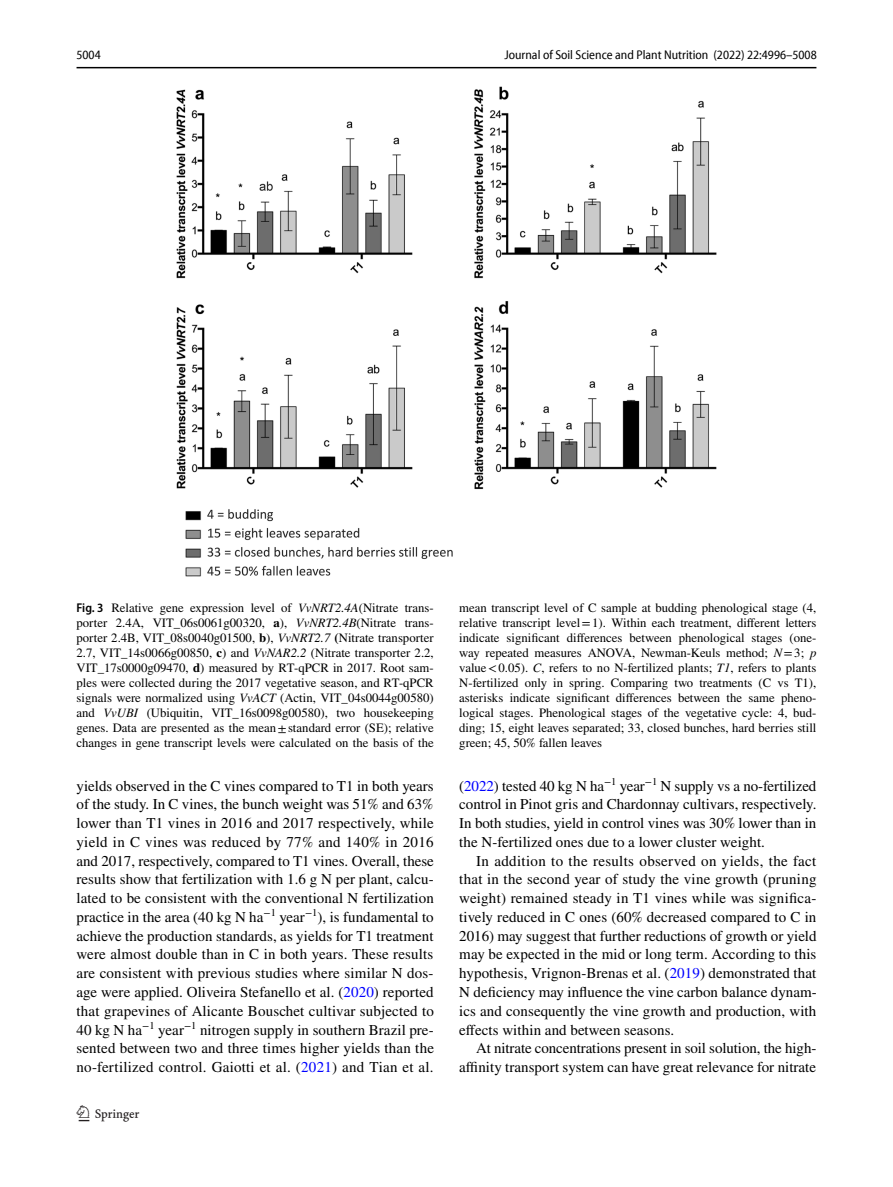
<style>
.page{position:relative;width:893px;height:1187px;background:#fff}
.page>*{position:absolute;margin:0;border:0;box-sizing:border-box;transform-origin:0 0}
.t1{font:22.5px "Springnew Regular 2";color:#231f20}
.t2{font:15px/18.8px "STIX";letter-spacing:.005em;color:#000;text-align:justify}
.t3{font:12.75px/15px "STIX";color:#000;text-align:justify}
.t4{font:semi-condensed 12.75px "Myriad Pro Unic";color:#000}
.s1{font-family:"Myriad Pro";font-weight:600;font-stretch:semi-condensed}
.s2{font-style:italic}
.s3{font-weight:700}
.s4{color:#00f}
</style>
<div class="page">
<hr style="left:77px;top:67px;width:739px;height:1px;background:#000">
<img style="left:176px;top:87px;width:540px;height:490px">
<p class="t4" style="left:76px;top:50px;width:26px">5004</p>
<p class="t4" style="left:504px;top:50px;width:314px">Journal of Soil Science and Plant Nutrition (2022) 22:4996–5008</p>
<p class="t3" style="left:77px;top:601px;width:359px"><span class="s1">Fig. 3</span> Relative gene expression level of <span class="s2">VvNRT2.4A</span>(Nitrate trans&shy;porter 2.4A, VIT_06s0061g00320, <span class="s3">a</span>), <span class="s2">VvNRT2.4B</span>(Nitrate trans&shy;porter 2.4B, VIT_08s0040g01500, <span class="s3">b</span>), <span class="s2">VvNRT2.7</span> <span class="s3">(</span>Nitrate transporter 2.7, VIT_14s0066g00850, <span class="s3">c</span>) and <span class="s2">VvNAR2.2</span> (Nitrate transporter 2.2, VIT_17s0000g09470, <span class="s3">d</span>) measured by RT-qPCR in 2017. Root sam&shy;ples were collected during the 2017 vegetative season, and RT-qPCR signals were normalized using <span class="s2">VvACT</span> (Actin, VIT_04s0044g00580) and <span class="s2">VvUBI</span> (Ubiquitin, VIT_16s0098g00580), two housekeeping genes. Data are presented as the mean±standard error (SE); relative changes in gene transcript levels were calculated on the basis of the</p>
<p class="t3" style="left:459px;top:601px;width:359px">mean transcript level of C sample at budding phenological stage (4, relative transcript level=1). Within each treatment, different letters indicate significant differences between phenological stages (one&shy;way repeated measures ANOVA, Newman-Keuls method; <span class="s2">N</span>=3; <span class="s2">p </span>value&lt;0.05). <span class="s2">C</span>, refers to no N-fertilized plants; <span class="s2">T1</span>, refers to plants N-fertilized only in spring. Comparing two treatments (C vs T1), asterisks indicate significant differences between the same pheno&shy;logical stages. Phenological stages of the vegetative cycle: 4, bud&shy;ding; 15, eight leaves separated; 33, closed bunches, hard berries still green; 45, 50% fallen leaves</p>
<p class="t2" style="left:77px;top:777px;width:359px">yields observed in the C vines compared to T1 in both years of the study. In C vines, the bunch weight was 51% and 63% lower than T1 vines in 2016 and 2017 respectively, while yield in C vines was reduced by 77% and 140% in 2016 and 2017, respectively, compared to T1 vines. Overall, these results show that fertilization with 1.6 g N per plant, calcu&shy;lated to be consistent with the conventional N fertilization practice in the area (40 kg N ha<sup>−1</sup> year<sup>−1</sup>), is fundamental to achieve the production standards, as yields for T1 treatment were almost double than in C in both years. These results are consistent with previous studies where similar N dos&shy;age were applied. Oliveira Stefanello et al. (<span class="s4">2020</span>) reported that grapevines of Alicante Bouschet cultivar subjected to 40 kg N ha<sup>−1</sup> year<sup>−1</sup> nitrogen supply in southern Brazil pre&shy;sented between two and three times higher yields than the no-fertilized control. Gaiotti et al. (<span class="s4">2021</span>) and Tian et al.</p>
<p class="t2" style="left:459px;top:777px;width:359px">(<span class="s4">2022</span>) tested 40 kg N ha<sup>−1</sup> year<sup>−1</sup> N supply vs a no-fertilized control in Pinot gris and Chardonnay cultivars, respectively.<br>In both studies, yield in control vines was 30% lower than in the N-fertilized ones due to a lower cluster weight.</p>
<p class="t2" style="left:459px;top:852px;width:359px;text-indent:17px">In addition to the results observed on yields, the fact that in the second year of study the vine growth (pruning weight) remained steady in T1 vines while was significa&shy;tively reduced in C ones (60% decreased compared to C in 2016) may suggest that further reductions of growth or yield may be expected in the mid or long term. According to this hypothesis, Vrignon-Brenas et al. (<span class="s4">2019</span>) demonstrated that N deficiency may influence the vine carbon balance dynam&shy;ics and consequently the vine growth and production, with effects within and between seasons.</p>
<p class="t2" style="left:459px;top:1039px;width:359px;text-align:right">At nitrate concentrations present in soil solution, the high&shy;affinity transport system can have great relevance for nitrate</p>
<h1 class="t1" style="left:79px;top:1105px;width:62px">1 3</h1>
</div>
